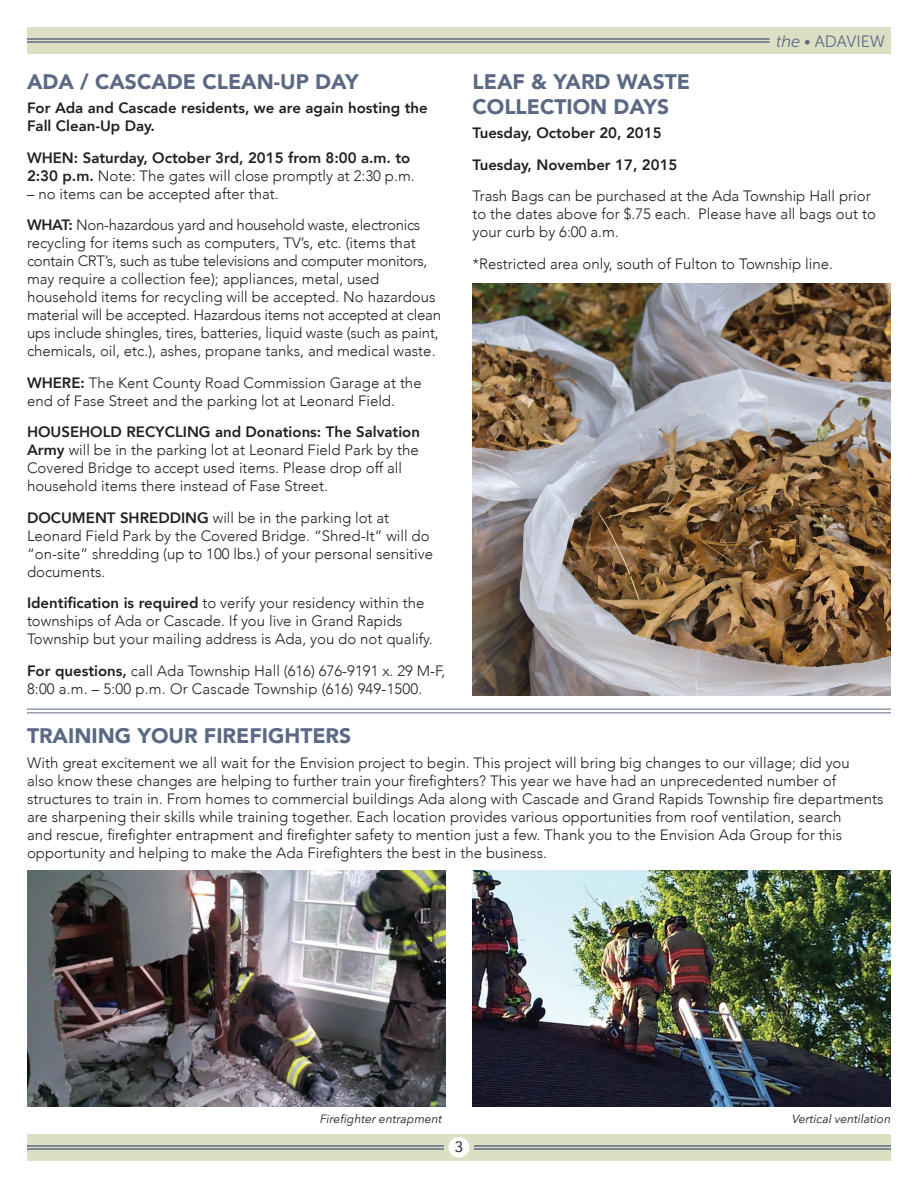
<style>
.page{position:relative;width:918px;height:1188px;background:#fff}
.page>*{position:absolute;margin:0;border:0;box-sizing:border-box;transform-origin:0 0}
.t1{font:900 21px/25.2px "Avenir";color:#5b6984}
.t2{font:16.5px "Museo Sans Rounded 300";color:#5b6984}
.t3{font:300 15px/18px "Avenir";color:#231f20}
.t4{font:800 15px/18px "Avenir";color:#231f20}
.t5{font:300 15px/31.5px "Avenir";letter-spacing:-.02em;color:#231f20}
.t6{font:15px "Avenir";color:#231f20}
.t7{font:italic 12px "Avenir Next";color:#231f20}
.s1{font-weight:300}
.s2{font-weight:800}
.s3{font-style:italic}
</style>
<div class="page">
<div style="left:27px;top:27px;width:864px;height:27px;background:#dddfc5"></div>
<hr style="left:27px;top:38px;width:743px;height:2px;background:#5b6984">
<hr style="left:27px;top:41px;width:743px;height:2px;background:#5b6984">
<div style="left:27px;top:1134px;width:864px;height:27px;background:#dddfc5"></div>
<hr style="left:474px;top:1148px;width:417px;height:2px;background:#5b6984">
<hr style="left:474px;top:1145px;width:417px;height:2px;background:#5b6984">
<div style="left:449px;top:1137px;width:20px;height:21px;background:#fff;border-radius:50%"></div>
<hr style="left:27px;top:1145px;width:417px;height:2px;background:#5b6984">
<hr style="left:27px;top:1148px;width:417px;height:2px;background:#5b6984">
<hr style="left:27px;top:709px;width:864px;height:1px;background:#5b6984">
<hr style="left:27px;top:712px;width:864px;height:1px;background:#5b6984">
<img style="left:472px;top:284px;width:419px;height:411px">
<img style="left:27px;top:871px;width:419px;height:236px">
<img style="left:472px;top:871px;width:419px;height:236px">
<h1 class="t1" style="left:27px;top:69px;width:333px">ADA / CASCADE CLEAN-UP DAY</h1>
<p class="t4" style="left:27px;top:99px;width:402px">For Ada and Cascade residents, we are again hosting the<br>Fall Clean-Up Day.</p>
<p class="t4" style="left:27px;top:149px;width:389px">WHEN: Saturday, October 3rd, 2015 from 8:00 a.m. to<br>2:30 p.m. <span class="s1">Note: The gates will close promptly at 2:30 p.m.</span></p>
<p class="t5" style="left:27px;top:178px;width:395px">– no items can be accepted after that.<br><span class="s2">WHAT:</span> Non-hazardous yard and household waste, electronics</p>
<p class="t3" style="left:27px;top:235px;width:416px">recycling for items such as computers, TV’s, etc. (items that contain CRT’s, such as tube televisions and computer monitors, may require a collection fee); appliances, metal, used household items for recycling will be accepted. No hazardous material will be accepted. Hazardous items not accepted at clean ups include shingles, tires, batteries, liquid waste (such as paint, chemicals, oil, etc.), ashes, propane tanks, and medical waste.</p>
<p class="t3" style="left:27px;top:374px;width:396px"><span class="s2">WHERE:</span> The Kent County Road Commission Garage at the end of Fase Street and the parking lot at Leonard Field.</p>
<p class="t3" style="left:27px;top:424px;width:395px"><span class="s2">HOUSEHOLD RECYCLING and Donations: The Salvation Army</span> will be in the parking lot at Leonard Field Park by the Covered Bridge to accept used items. Please drop off all household items there instead of Fase Street.</p>
<p class="t3" style="left:27px;top:509px;width:408px"><span class="s2">DOCUMENT SHREDDING</span> will be in the parking lot at Leonard Field Park by the Covered Bridge. “Shred-It” will do “on-site” shredding (up to 100 lbs.) of your personal sensitive documents.</p>
<p class="t3" style="left:27px;top:595px;width:407px"><span class="s2">Identification is required</span> to verify your residency within the townships of Ada or Cascade. If you live in Grand Rapids<br>Township but your mailing address is Ada, you do not qualify.</p>
<p class="t3" style="left:27px;top:662px;width:420px"><span class="s2">For questions,</span> call Ada Township Hall (616) 676-9191 x. 29 M-F,<br>8:00 a.m. – 5:00 p.m. Or Cascade Township (616) 949-1500.</p>
<p class="t2" style="left:776px;top:35px;width:111px"><span class="s3">the</span> • ADAVIEW</p>
<h1 class="t1" style="left:472px;top:69px;width:219px">LEAF &amp; YARD WASTE<br>COLLECTION DAYS</h1>
<p class="t4" style="left:472px;top:118px;width:206px;line-height:31.5px">Tuesday, October 20, 2015<br>Tuesday, November 17, 2015</p>
<p class="t3" style="left:472px;top:188px;width:405px">Trash Bags can be purchased at the Ada Township Hall prior to the dates above for $.75 each. Please have all bags out to your curb by 6:00 a.m.</p>
<p class="t3" style="left:472px;top:255px;width:362px">*Restricted area only, south of Fulton to Township line.</p>
<h1 class="t1" style="left:27px;top:724px;width:326px">TRAINING YOUR FIREFIGHTERS</h1>
<p class="t3" style="left:27px;top:754px;width:858px">With great excitement we all wait for the Envision project to begin. This project will bring big changes to our village; did you<br>also know these changes are helping to further train your firefighters? This year we have had an unprecedented number of structures to train in. From homes to commercial buildings Ada along with Cascade and Grand Rapids Township fire departments are sharpening their skills while training together. Each location provides various opportunities from roof ventilation, search<br>and rescue, firefighter entrapment and firefighter safety to mention just a few. Thank you to the Envision Ada Group for this opportunity and helping to make the Ada Firefighters the best in the business.</p>
<p class="t7" style="left:320px;top:1111px;width:124px">Firefighter entrapment</p>
<p class="t7" style="left:792px;top:1111px;width:100px">Vertical ventilation</p>
<p class="t6" style="left:455px;top:1137px;width:10px">3</p>
</div>
